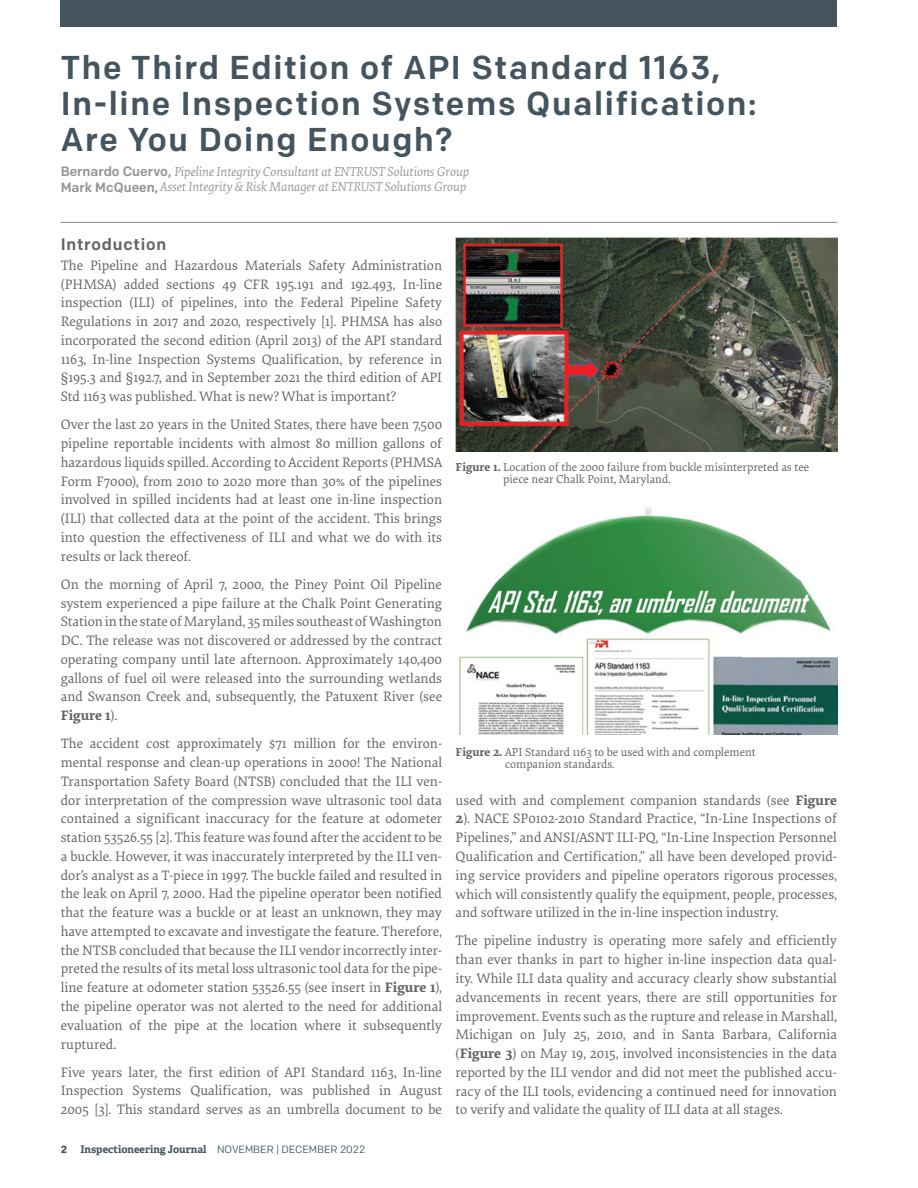
<style>
.page{position:relative;width:918px;height:1188px;background:#fff}
.page>*{position:absolute;margin:0;border:0;box-sizing:border-box;transform-origin:0 0}
.t1{font:500 33px/36px "Colfax";letter-spacing:.05em;color:#45555f}
.t2{font:500 16.5px "Colfax";letter-spacing:.05em;color:#636366}
.t3{font:14.25px/18.8px "Elena";color:#636366;text-align:justify}
.t4{font:italic 13.5px/15.5px "Elena";color:#939598}
.t5{font:12px/12px "Elena";color:#636366}
.t6{font:700 10.5px "Adelle";color:#45555f}
.t7{font:700 10.5px "Colfax";color:#45555f}
.s1{font-family:"Colfax";font-weight:500;font-style:normal}
.s2{font-weight:700}
.s3{font-family:"Colfax";font-weight:400}
</style>
<div class="page">
<hr style="left:61px;top:222px;width:776px;height:1px;background:#939598">
<div style="left:61px;top:0;width:776px;height:27px;background:#45555f"></div>
<img style="left:456px;top:237px;width:381px;height:215px">
<img style="left:459px;top:507px;width:378px;height:228px">
<h1 class="t1" style="left:61px;top:49px;width:697px">The Third Edition of API Standard 1163,<br>In-line Inspection Systems Qualification:<br>Are You Doing Enough?</h1>
<p class="t4" style="left:61px;top:163px;width:410px"><span class="s1">Bernardo Cuervo,</span> Pipeline Integrity Consultant at ENTRUST Solutions Group<br><span class="s1">Mark McQueen,</span> Asset Integrity &amp; Risk Manager at ENTRUST Solutions Group</p>
<p class="t2" style="left:61px;top:234px;width:107px">Introduction</p>
<p class="t3" style="left:61px;top:255px;width:383px">The Pipeline and Hazardous Materials Safety Administration (PHMSA) added sections 49 CFR 195.191 and 192.493, In-line inspection (ILI) of pipelines, into the Federal Pipeline Safety Regulations in 2017 and 2020, respectively [1]. PHMSA has also incorporated the second edition (April 2013) of the API standard 1163, In-line Inspection Systems Qualification, by reference in §195.3 and §192.7, and in September 2021 the third edition of API Std 1163 was published. What is new? What is important?</p>
<p class="t3" style="left:61px;top:415px;width:383px">Over the last 20 years in the United States, there have been 7,500 pipeline reportable incidents with almost 80 million gallons of hazardous liquids spilled. According to Accident Reports (PHMSA Form F7000), from 2010 to 2020 more than 30% of the pipelines involved in spilled incidents had at least one in-line inspection (ILI) that collected data at the point of the accident. This brings into question the effectiveness of ILI and what we do with its results or lack thereof.</p>
<p class="t3" style="left:61px;top:574px;width:383px">On the morning of April 7, 2000, the Piney Point Oil Pipeline system experienced a pipe failure at the Chalk Point Generating Station in the state of Maryland, 35 miles southeast of Washington DC. The release was not discovered or addressed by the contract operating company until late afternoon. Approximately 140,400 gallons of fuel oil were released into the surrounding wetlands and Swanson Creek and, subsequently, the Patuxent River (see <span class="s2">Figure 1</span>).</p>
<p class="t3" style="left:61px;top:734px;width:383px">The accident cost approximately $71 million for the environ&shy;mental response and clean-up operations in 2000! The National Transportation Safety Board (NTSB) concluded that the ILI ven&shy;dor interpretation of the compression wave ultrasonic tool data contained a significant inaccuracy for the feature at odometer station 53526.55 [2]. This feature was found after the accident to be a buckle. However, it was inaccurately interpreted by the ILI ven&shy;dor’s analyst as a T-piece in 1997. The buckle failed and resulted in the leak on April 7, 2000. Had the pipeline operator been notified that the feature was a buckle or at least an unknown, they may have attempted to excavate and investigate the feature. Therefore, the NTSB concluded that because the ILI vendor incorrectly inter&shy;preted the results of its metal loss ultrasonic tool data for the pipe&shy;line feature at odometer station 53526.55 (see insert in <span class="s2">Figure 1</span>), the pipeline operator was not alerted to the need for additional evaluation of the pipe at the location where it subsequently ruptured.</p>
<p class="t3" style="left:61px;top:1062px;width:383px">Five years later, the first edition of API Standard 1163, In-line Inspection Systems Qualification, was published in August 2005 [3]. This standard serves as an umbrella document to be</p>
<p class="t7" style="left:61px;top:1143px;width:8px">2</p>
<p class="t6" style="left:80px;top:1143px;width:286px">Inspectioneering Journal <span class="s3">NOVEMBER | DECEMBER 2022</span></p>
<p class="t5" style="left:503px;top:460px;width:307px;text-indent:-48px"><span class="s2">Figure 1.</span> Location of the 2000 failure from buckle misinterpreted as tee piece near Chalk Point, Maryland.</p>
<p class="t5" style="left:505px;top:746px;width:252px;text-indent:-49px"><span class="s2">Figure 2.</span> API Standard 1163 to be used with and complement companion standards.</p>
<p class="t3" style="left:456px;top:790px;width:383px">used with and complement companion standards (see <span class="s2">Figure 2</span>). NACE SP0102-2010 Standard Practice, “In-Line Inspections of Pipelines,” and ANSI/ASNT ILI-PQ, “In-Line Inspection Personnel Qualification and Certification,” all have been developed provid&shy;ing service providers and pipeline operators rigorous processes, which will consistently qualify the equipment, people, processes, and software utilized in the in-line inspection industry.</p>
<p class="t3" style="left:456px;top:931px;width:383px">The pipeline industry is operating more safely and efficiently than ever thanks in part to higher in-line inspection data qual&shy;ity. While ILI data quality and accuracy clearly show substantial advancements in recent years, there are still opportunities for improvement. Events such as the rupture and release in Marshall, Michigan on July 25, 2010, and in Santa Barbara, California (<span class="s2">Figure 3</span>) on May 19, 2015, involved inconsistencies in the data reported by the ILI vendor and did not meet the published accu&shy;racy of the ILI tools, evidencing a continued need for innovation to verify and validate the quality of ILI data at all stages.</p>
</div>
